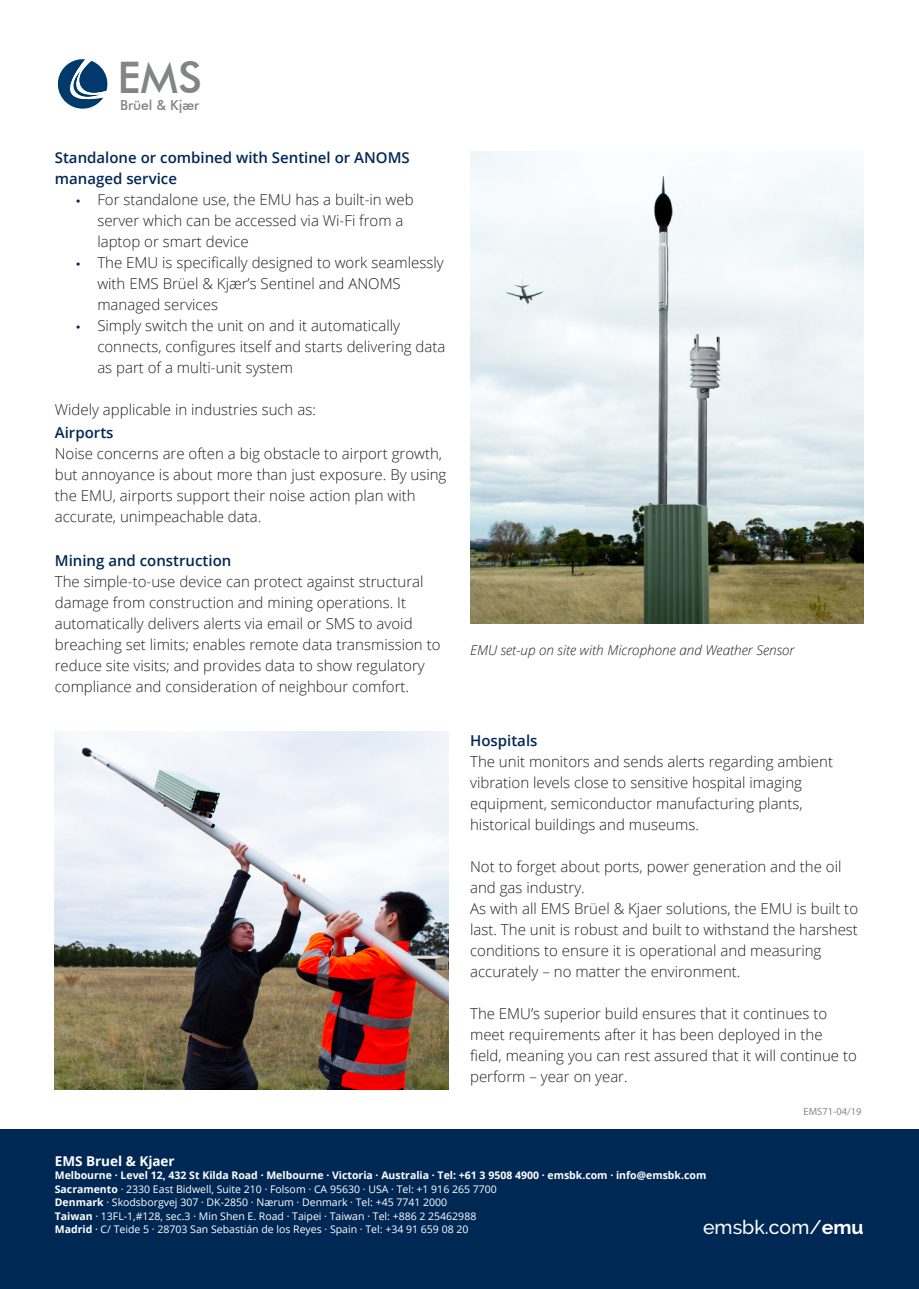
<style>
.page{position:relative;width:919px;height:1289px;background:#fff}
.page>*{position:absolute;margin:0;border:0;box-sizing:border-box;transform-origin:0 0}
.t1{font:500 43.5px "Futura BT";color:#828487}
.t2{font:500 19.5px "Raleway";color:#fff}
.Copy{font:300 15px/21px "Open Sans";color:#231f20}
.Copy-2{font:600 15px/21px "Open Sans";color:#002855}
.Copy_heading{font:600 15px "Open Sans";color:#002855}
.t3{font:500 13.8px "Futura BT";color:#828487}
.t4{font:italic 300 13.5px "Open Sans";color:#231f20}
.t5{font:700 13.5px "Open Sans";color:#fff}
.t6{font:10.5px/13.5px "Open Sans";color:#fff}
.t7{font:10.5px "Myriad Pro";color:#8a8a8e}
.s1{font-family:"Myriad Pro";font-weight:400;color:#002855}
.s2{font-weight:700}
</style>
<div class="page">
<svg style="left:57px;top:59px;width:51px;height:50px"></svg>
<div style="left:0;top:1129px;width:918px;height:159px;background:#002855"></div>
<img style="left:470px;top:152px;width:393px;height:471px">
<img style="left:55px;top:731px;width:393px;height:358px">
<h1 class="t1" style="left:117px;top:51px;width:86px">EMS</h1>
<p class="t3" style="left:120px;top:97px;width:81px">Brüel &amp; Kjær</p>
<p class="Copy-2" style="left:55px;top:147px;width:356px">Standalone or combined with Sentinel or ANOMS managed service</p>
<p class="Copy" style="left:97px;top:189px;width:318px;text-indent:-21px"><span class="s1">•</span> For standalone use, the EMU has a built-in web server which can be accessed via Wi-Fi from a laptop or smart device</p>
<p class="Copy" style="left:97px;top:252px;width:348px;text-indent:-21px"><span class="s1">•</span> The EMU is specifically designed to work seamlessly with EMS Brüel &amp; Kjær’s Sentinel and ANOMS managed services</p>
<p class="Copy" style="left:97px;top:315px;width:349px;text-indent:-21px"><span class="s1">•</span> Simply switch the unit on and it automatically connects, configures itself and starts delivering data as part of a multi-unit system</p>
<p class="Copy" style="left:55px;top:399px;width:262px">Widely applicable in industries such as:</p>
<p class="Copy_heading" style="left:55px;top:422px;width:60px">Airports</p>
<p class="Copy" style="left:55px;top:442px;width:393px">Noise concerns are often a big obstacle to airport growth, but annoyance is about more than just exposure. By using the EMU, airports support their noise action plan with accurate, unimpeachable data.</p>
<p class="Copy_heading" style="left:55px;top:550px;width:178px">Mining and construction</p>
<p class="Copy" style="left:55px;top:570px;width:387px">The simple-to-use device can protect against structural damage from construction and mining operations. It automatically delivers alerts via email or SMS to avoid breaching set limits; enables remote data transmission to reduce site visits; and provides data to show regulatory compliance and consideration of neighbour comfort.</p>
<p class="t4" style="left:470px;top:640px;width:326px">EMU set-up on site with Microphone and Weather Sensor</p>
<p class="Copy_heading" style="left:470px;top:730px;width:69px">Hospitals</p>
<p class="Copy" style="left:470px;top:750px;width:364px">The unit monitors and sends alerts regarding ambient vibration levels close to sensitive hospital imaging equipment, semiconductor manufacturing plants, historical buildings and museums.</p>
<p class="Copy" style="left:470px;top:855px;width:373px">Not to forget about ports, power generation and the oil and gas industry.</p>
<p class="Copy" style="left:470px;top:897px;width:389px">As with all EMS Brüel &amp; Kjaer solutions, the EMU is built to last. The unit is robust and built to withstand the harshest conditions to ensure it is operational and measuring accurately – no matter the environment.</p>
<p class="Copy" style="left:470px;top:1002px;width:388px">The EMU’s superior build ensures that it continues to meet requirements after it has been deployed in the field, meaning you can rest assured that it will continue to perform – year on year.</p>
<p class="t7" style="left:803px;top:1104px;width:59px">EMS71-04/19</p>
<p class="t5" style="left:55px;top:1151px;width:121px">EMS Bruel &amp; Kjaer</p>
<p class="t6" style="left:55px;top:1168px;width:653px"><span class="s2">Melbourne · Level 12, 432 St Kilda Road · Melbourne · Victoria · Australia · Tel: +61 3 9508 4900 · emsbk.com · info@emsbk.com Sacramento</span> · 2330 East Bidwell, Suite 210 · Folsom · CA 95630 · USA · Tel: +1 916 265 7700<br><span class="s2">Denmark</span> · Skodsborgvej 307 · DK-2850 · Nærum · Denmark · Tel: +45 7741 2000<br><span class="s2">Taiwan</span> · 13FL-1,#128, sec.3 · Min Shen E. Road · Taipei · Taiwan · Tel: +886 2 25462988<br><span class="s2">Madrid</span> · C/ Teide 5 · 28703 San Sebastián de los Reyes · Spain · Tel: +34 91 659 08 20</p>
<h2 class="t2" style="left:703px;top:1215px;width:162px">emsbk.com/<span class="s2">emu</span></h2>
</div>
